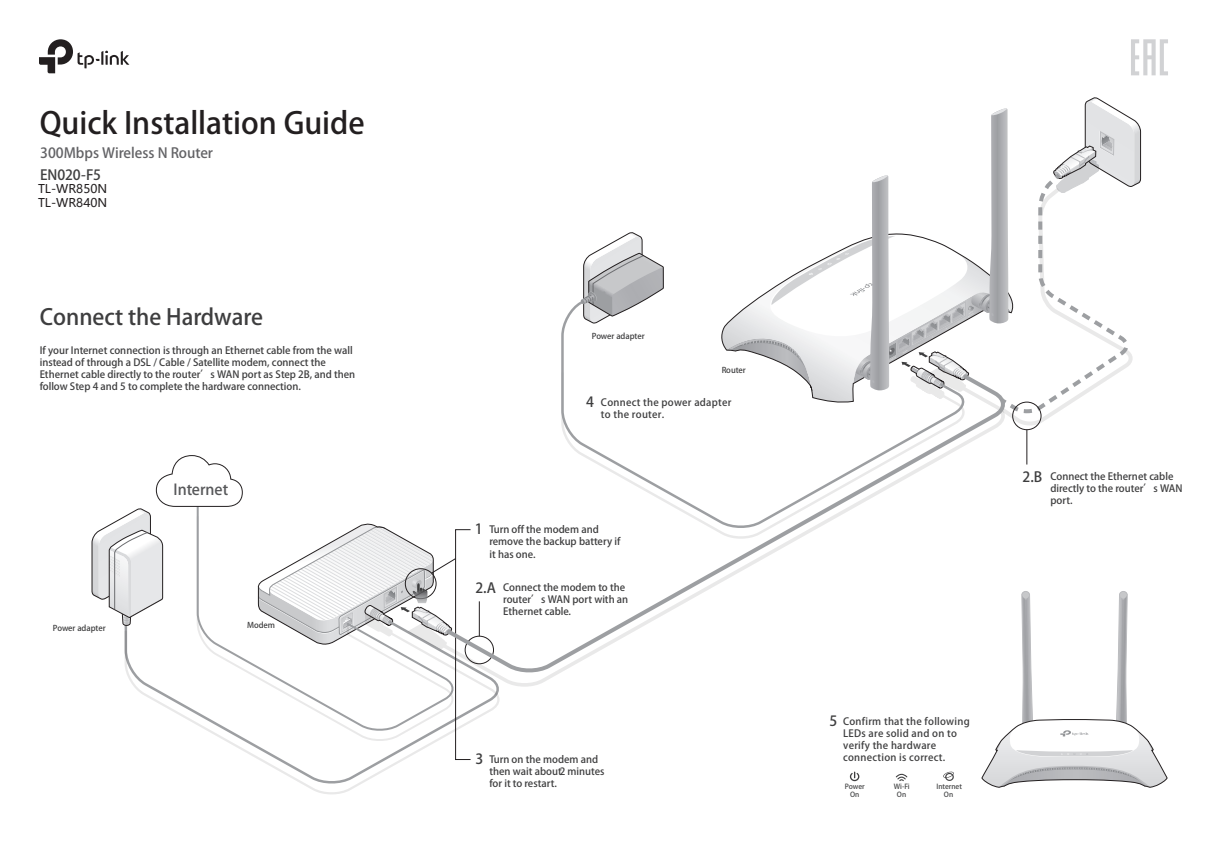
<style>
.page{position:relative;width:1208px;height:859px;background:#fff}
.page>*{position:absolute;margin:0;border:0;box-sizing:border-box;transform-origin:0 0}
.t1{font:30px "TP Link Aktiv Light";color:#231f20}
.t2{font:22px "TP Link Aktiv Regular";color:#3e3e3f}
.t3{font:15px "TP Link Aktiv Light";color:#57585a}
.t4{font:14px "TP Link Aktiv Light";color:#636366}
.t5{font:14px "TP Link Aktiv Bold";color:#3e3e3f}
.t6{font:14px "TP Link Aktiv Medium";letter-spacing:-.01em;color:#3e3e3f}
.t7{font:12px/14.4px "Microsoft Ya Hei";color:#231f20}
.t8{font:10px/12px "TP Link Aktiv Light";color:#3e3e3f}
.t9{font:10px/12px "TP Link Aktiv Light";letter-spacing:.025em;color:#3e3e3f}
.t10{font:8px "TP Link Aktiv Light";color:#3e3e3f}
.t11{font:7px/8.4px "TP Link Aktiv Light";color:#454647;text-align:center}
.s1{font-family:"TP Link Aktiv Bold";font-size:14px}
.s2{font-family:"TP Link Aktiv Regular"}
</style>
<div class="page">
<svg style="left:1131px;top:39px;width:37px;height:36px"></svg>
<svg style="left:39px;top:39px;width:90px;height:34px"></svg>
<svg style="left:125px;top:626px;width:374px;height:168px"></svg>
<svg style="left:197px;top:734px;width:256px;height:7px"></svg>
<svg style="left:196px;top:586px;width:262px;height:148px"></svg>
<div style="left:455px;top:529px;width:16px;height:231px;border:1px solid #231f20"></div>
<svg style="left:850px;top:772px;width:9px;height:9px"></svg>
<svg style="left:943px;top:771px;width:11px;height:10px"></svg>
<svg style="left:895px;top:774px;width:12px;height:7px"></svg>
<svg style="left:91px;top:455px;width:152px;height:171px"></svg>
<svg style="left:981px;top:591px;width:186px;height:197px"></svg>
<svg style="left:581px;top:232px;width:83px;height:92px"></svg>
<svg style="left:407px;top:367px;width:598px;height:320px"></svg>
<svg style="left:258px;top:522px;width:185px;height:125px"></svg>
<svg style="left:443px;top:371px;width:568px;height:306px"></svg>
<svg style="left:726px;top:98px;width:415px;height:327px"></svg>
<div style="left:1012px;top:402px;width:29px;height:28px;border:1px solid #231f20;border-radius:50%"></div>
<hr style="left:1026px;top:430px;width:1px;height:34px;background:#231f20">
<h1 class="t1" style="left:40px;top:105px;width:326px">Quick Installation Guide</h1>
<h3 class="t4" style="left:40px;top:145px;width:174px">300Mbps Wireless N Router</h3>
<h3 class="t6" style="left:40px;top:167px;width:62px">EN020-F5</h3>
<p class="t7" style="left:38px;top:181px;width:71px">TL-WR850N<br>TL-WR840N</p>
<h2 class="t2" style="left:40px;top:304px;width:225px">Connect the Hardware</h2>
<p class="t8" style="left:40px;top:345px;width:317px">If your Internet connection is through an Ethernet cable from the wall instead of through a DSL / Cable / Satellite modem, connect the Ethernet cable directly to the router’s WAN port as Step 2B, and then follow Step 4 and 5 to complete the hardware connection.</p>
<p class="t10" style="left:53px;top:623px;width:54px">Power adapter</p>
<h3 class="t3" style="left:173px;top:481px;width:56px">Internet</h3>
<p class="t10" style="left:247px;top:620px;width:30px">Modem</p>
<p class="t10" style="left:592px;top:331px;width:54px">Power adapter</p>
<p class="t10" style="left:722px;top:365px;width:26px">Router</p>
<p class="t9" style="left:601px;top:397px;width:132px;text-indent:-15px"><span class="s1">4</span> Connect the power adapter to the router.</p>
<h3 class="t5" style="left:475px;top:520px;width:9px">1</h3>
<p class="t8" style="left:489px;top:524px;width:132px">Turn off the modem and remove the backup battery if it has one.</p>
<h3 class="t5" style="left:475px;top:580px;width:22px">2.A</h3>
<p class="t8" style="left:503px;top:582px;width:126px">Connect the modem to the router’s WAN port with an<br>Ethernet cable.</p>
<h3 class="t5" style="left:475px;top:750px;width:9px">3</h3>
<p class="t8" style="left:489px;top:753px;width:117px">Turn on the modem and then wait about <span class="s2">2 minutes </span>for it to restart.</p>
<h3 class="t5" style="left:1022px;top:468px;width:21px">2.B</h3>
<p class="t8" style="left:1050px;top:470px;width:133px">Connect the Ethernet cable directly to the router’s WAN port.</p>
<h3 class="t5" style="left:829px;top:713px;width:9px">5</h3>
<p class="t9" style="left:843px;top:716px;width:128px">Confirm that the following<br>LEDs are solid and on to verify the hardware connection is correct.</p>
<p class="t11" style="left:845px;top:782px;width:21px">Power<br>On</p>
<p class="t11" style="left:936px;top:782px;width:27px">Internet<br>On</p>
<p class="t11" style="left:893px;top:782px;width:18px">Wi-Fi<br>On</p>
</div>
